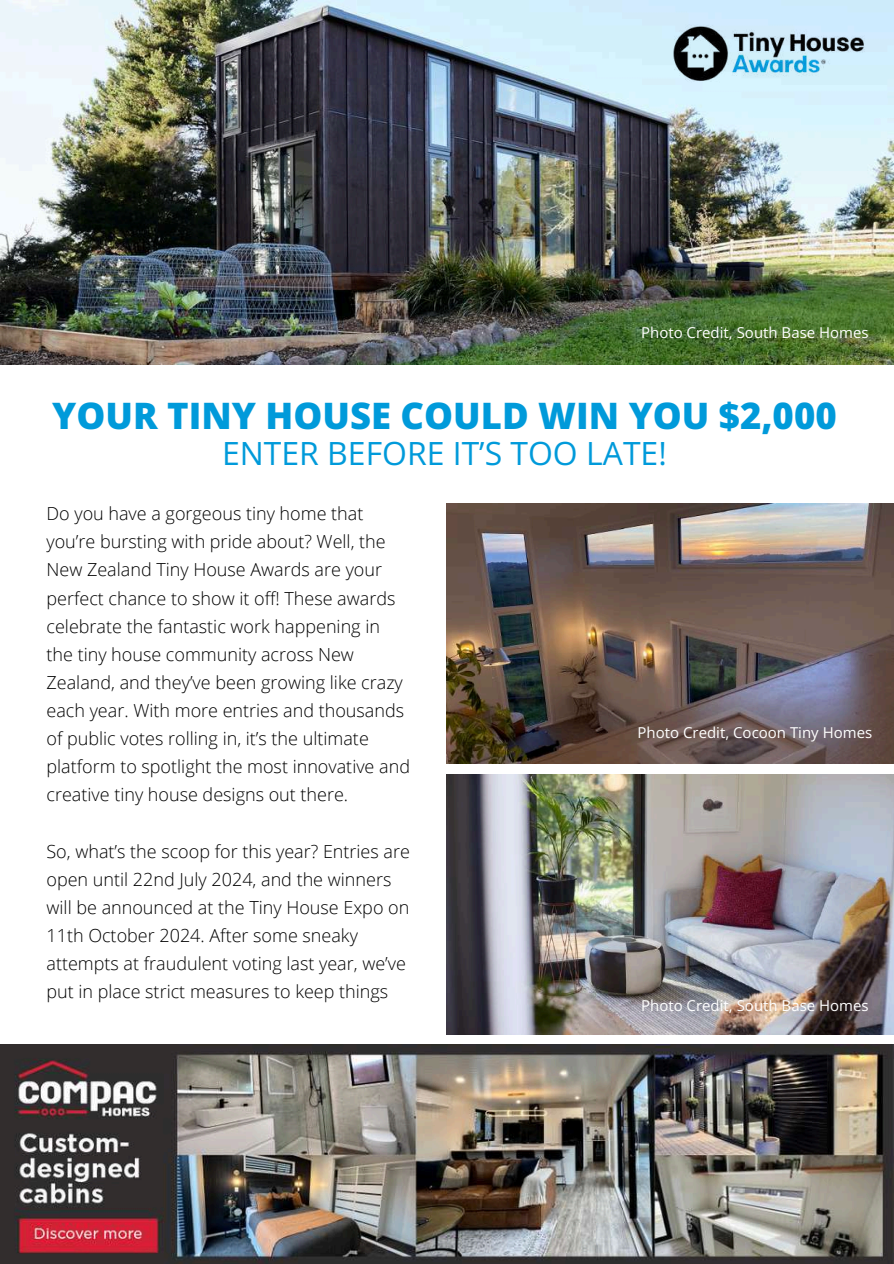
<style>
.page{position:relative;width:894px;height:1264px;background:#fff}
.page>*{position:absolute;margin:0;border:0;box-sizing:border-box;transform-origin:0 0}
.t1{font:800 36.45px "Open Sans";color:#009ada}
.t2{font:31.95px "Open Sans";color:#009ada}
.t3{font:300 18px/28.2px "Open Sans";color:#000}
.t4{font:15px "Open Sans";color:#fff}
</style>
<div class="page">
<img style="left:0;top:1044px;width:893px;height:219px">
<img style="left:0;top:0;width:893px;height:364px">
<img style="left:446px;top:503px;width:447px;height:260px">
<img style="left:446px;top:774px;width:447px;height:260px">
<img style="left:662px;top:19px;width:218px;height:70px">
<p class="t4" style="left:641px;top:321px;width:229px">Photo Credit, South Base Homes</p>
<h1 class="t1" style="left:52px;top:390px;width:785px">YOUR TINY HOUSE COULD WIN YOU $2,000</h1>
<h2 class="t2" style="left:222px;top:431px;width:446px">ENTER BEFORE IT’S TOO LATE!</h2>
<p class="t3" style="left:46px;top:499px;width:365px">Do you have a gorgeous tiny home that you’re bursting with pride about? Well, the New Zealand Tiny House Awards are your perfect chance to show it off! These awards celebrate the fantastic work happening in the tiny house community across New Zealand, and they’ve been growing like crazy each year. With more entries and thousands of public votes rolling in, it’s the ultimate platform to spotlight the most innovative and creative tiny house designs out there.</p>
<p class="t3" style="left:46px;top:836px;width:365px">So, what’s the scoop for this year? Entries are open until 22nd July 2024, and the winners will be announced at the Tiny House Expo on 11th October 2024. After some sneaky attempts at fraudulent voting last year, we’ve put in place strict measures to keep things</p>
<p class="t4" style="left:637px;top:722px;width:236px">Photo Credit, Cocoon Tiny Homes</p>
<p class="t4" style="left:641px;top:994px;width:229px">Photo Credit, South Base Homes</p>
</div>
